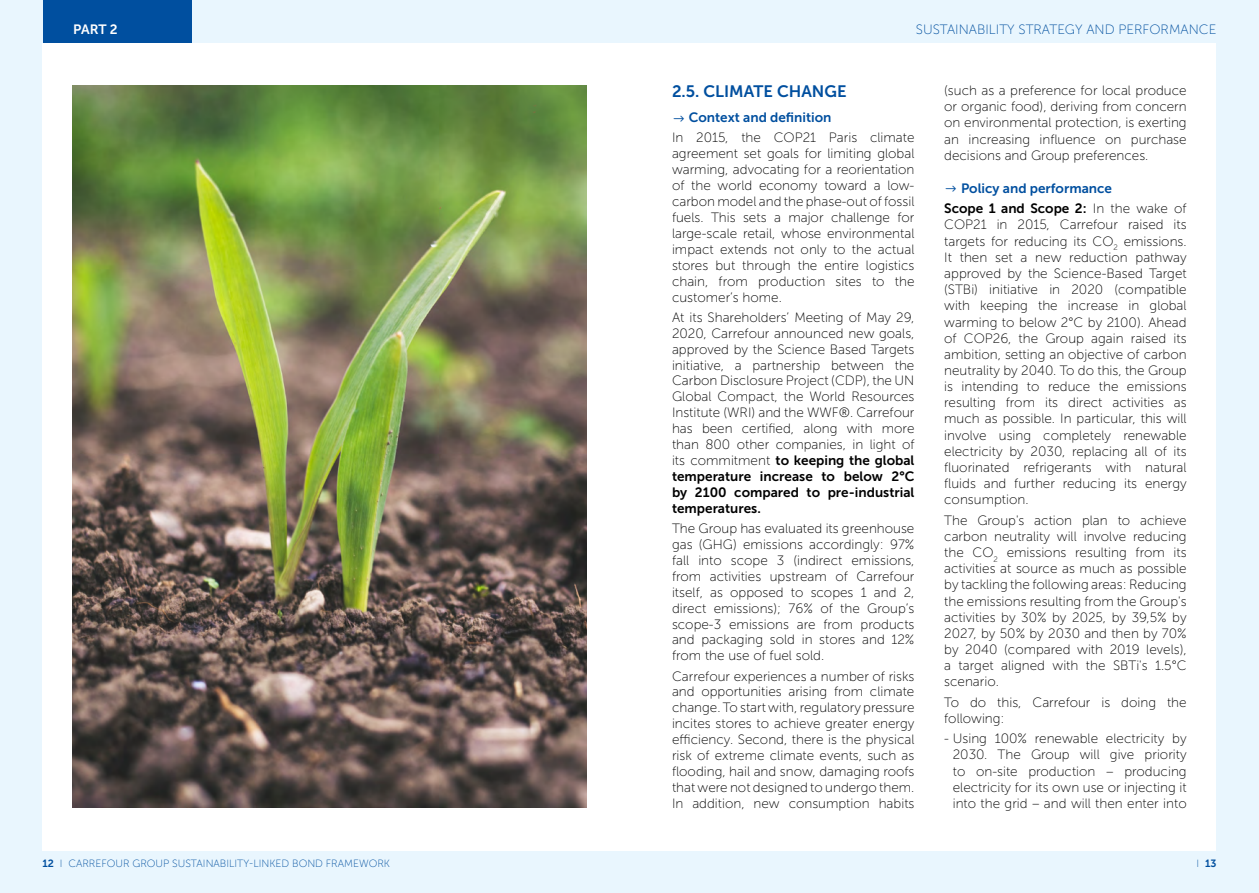
<style>
.page{position:relative;width:1259px;height:893px;background:#e9f6fe}
.page>*{position:absolute;margin:0;border:0;box-sizing:border-box;transform-origin:0 0}
.t1{font:16.5px "Museo Sans 700";color:#004f9f}
.t2{font:13.5px/16.2px "Museo Sans 100";color:#000;text-align:justify}
.t3{font:13.5px/15.9px "Museo Sans 700";color:#000;text-align:justify}
.t4{font:13.5px/20.4px "Museo Sans 700";color:#004f9f}
.t5{font:13.5px "Museo Sans 100";color:#004f9f}
.t6{font:13.5px "Museo Sans 700";color:#fff}
.t7{font:10.5px "Museo Sans 100";color:#004f9f}
.t8{font:10.5px "Museo Sans 700";color:#004f9f}
.s1{font-family:"Museo Sans 100"}
.s2{color:#000}
.s3{font-family:"Museo Sans 100";color:#000}
.s4{font-family:"Museo Sans 700"}
</style>
<div class="page">
<div style="left:43px;top:43px;width:1173px;height:807px;background:#fff"></div>
<div style="left:43px;top:0;width:149px;height:43px;background:#004f9f"></div>
<img style="left:72px;top:85px;width:515px;height:723px">
<p class="t6" style="left:73px;top:22px;width:46px">PART 2</p>
<p class="t5" style="left:916px;top:22px;width:302px">SUSTAINABILITY STRATEGY AND PERFORMANCE</p>
<p class="t1" style="left:672px;top:83px;width:176px">2.5. CLIMATE CHANGE</p>
<p class="t4" style="left:689px;top:107px;width:144px">Context and definition</p>
<p class="t2" style="left:672px;top:130px;width:244px">In 2015, the COP21 Paris climate agreement set goals for limiting global warming, advocating for a reorientation of the world economy toward a low&shy;carbon model and the phase-out of fossil fuels. This sets a major challenge for large-scale retail, whose environmental impact extends not only to the actual stores but through the entire logistics chain, from production sites to the customer’s home.</p>
<p class="t2" style="left:672px;top:309px;width:244px">At its Shareholders’ Meeting of May 29, 2020, Carrefour announced new goals, approved by the Science Based Targets initiative, a partnership between the Carbon Disclosure Project (CDP), the UN Global Compact, the World Resources Institute (WRI) and the WWF®. Carrefour has been certified, along with more than 800 other companies, in light of</p>
<p class="t3" style="left:672px;top:452px;width:244px"><span class="s1">its commitment</span> to keeping the global temperature increase to below 2°C by 2100 compared to pre-industrial temperatures.</p>
<p class="t2" style="left:672px;top:521px;width:244px">The Group has evaluated its greenhouse gas (GHG) emissions accordingly: 97% fall into scope 3 (indirect emissions, from activities upstream of Carrefour itself, as opposed to scopes 1 and 2, direct emissions); 76% of the Group’s scope-3 emissions are from products and packaging sold in stores and 12% from the use of fuel sold.</p>
<p class="t2" style="left:672px;top:668px;width:244px">Carrefour experiences a number of risks and opportunities arising from climate change. To start with, regulatory pressure incites stores to achieve greater energy efficiency. Second, there is the physical risk of extreme climate events, such as flooding, hail and snow, damaging roofs that were not designed to undergo them.<br>In addition, new consumption habits</p>
<p class="t2" style="left:944px;top:82px;width:244px">(such as a preference for local produce or organic food), deriving from concern on environmental protection, is exerting an increasing influence on purchase decisions and Group preferences.</p>
<p class="t4" style="left:944px;top:178px;width:244px;text-indent:17px">Policy and performance<br><span class="s2">Scope 1 and Scope 2:</span> <span class="s3">In the wake of</span></p>
<p class="t2" style="left:944px;top:217px;width:244px">COP21 in 2015, Carrefour raised its targets for reducing its CO<sub>2</sub> emissions.<br>It then set a new reduction pathway approved by the Science-Based Target (STBi) initiative in 2020 (compatible with keeping the increase in global warming to below 2°C by 2100). Ahead of COP26, the Group again raised its ambition, setting an objective of carbon neutrality by 2040. To do this, the Group is intending to reduce the emissions resulting from its direct activities as much as possible. In particular, this will involve using completely renewable electricity by 2030, replacing all of its fluorinated refrigerants with natural fluids and further reducing its energy consumption.</p>
<p class="t2" style="left:944px;top:512px;width:244px">The Group's action plan to achieve carbon neutrality will involve reducing the CO<sub>2</sub> emissions resulting from its activities at source as much as possible by tackling the following areas: Reducing the emissions resulting from the Group's activities by 30% by 2025, by 39,5% by 2027, by 50% by 2030 and then by 70% by 2040 (compared with 2019 levels), a target aligned with the SBTi's 1.5°C scenario.</p>
<p class="t2" style="left:944px;top:694px;width:244px">To do this, Carrefour is doing the following:</p>
<p class="t2" style="left:952px;top:731px;width:235px;text-indent:-9px">- Using 100% renewable electricity by 2030. The Group will give priority to on-site production – producing electricity for its own use or injecting it into the grid – and will then enter into</p>
<p class="t7" style="left:43px;top:858px;width:349px"><span class="s4">12</span> I CARREFOUR GROUP SUSTAINABILITY-LINKED BOND FRAMEWORK</p>
<p class="t8" style="left:1196px;top:857px;width:21px"><span class="s1">I</span> 13</p>
</div>
